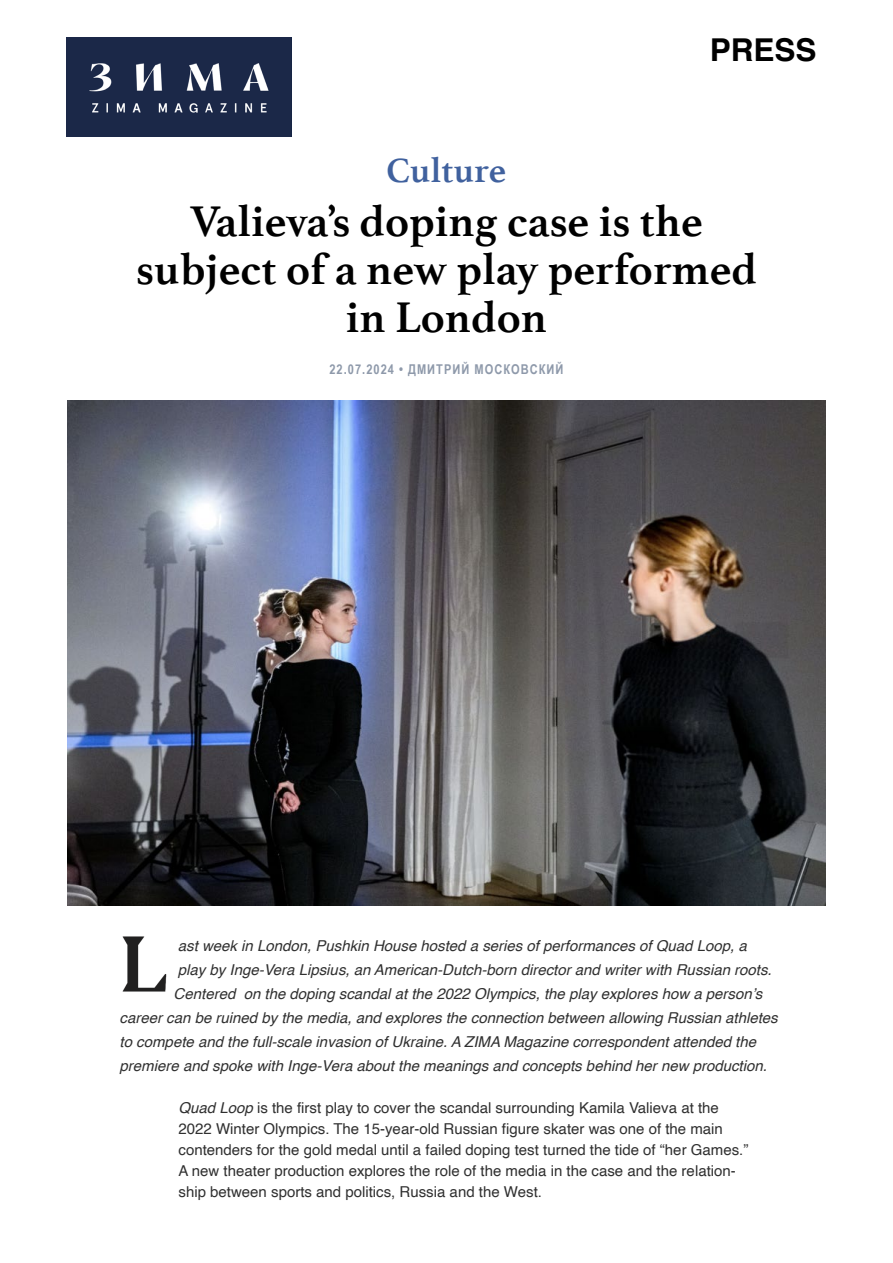
<style>
.page{position:relative;width:893px;height:1263px;background:#fff}
.page>*{position:absolute;margin:0;border:0;box-sizing:border-box;transform-origin:0 0}
.t1{font:700 45px/48px "Athelas";color:#000;text-align:center}
.t2{font:700 36px "Athelas";color:#40619e}
.t3{font:700 31.5px "Helvetica";color:#000}
.t4{font:italic 15px "Helvetica";color:#303030}
.t5{font:15px/21px "Helvetica";color:#303030}
.t6{font:700 13.5px "Arial Narrow";letter-spacing:.075em;color:#8e99aa}
.s1{font-style:italic}
</style>
<div class="page">
<img style="left:122px;top:936px;width:45px;height:56px">
<img style="left:66px;top:38px;width:225px;height:99px">
<img style="left:67px;top:400px;width:758px;height:506px">
<h3 class="t3" style="left:709px;top:25px;width:108px">PRESS</h3>
<h2 class="t2" style="left:386px;top:141px;width:121px">Culture</h2>
<h1 class="t1" style="left:136px;top:196px;width:622px">Valieva’s doping case is the subject of a new play performed in London</h1>
<p class="t6" style="left:329px;top:359px;width:235px">22.07.2024 • ДМИТРИЙ МОСКОВСКИЙ</p>
<p class="t4" style="left:178px;top:934px;width:570px">ast week in London, Pushkin House hosted a series of performances of Quad Loop, a</p>
<p class="t4" style="left:178px;top:958px;width:595px">play by Inge-Vera Lipsius, an American-Dutch-born director and writer with Russian roots.</p>
<p class="t4" style="left:174px;top:982px;width:590px">Centered on the doping scandal at the 2022 Olympics, the play explores how a person’s</p>
<p class="t4" style="left:120px;top:1006px;width:659px">career can be ruined by the media, and explores the connection between allowing Russian athletes</p>
<p class="t4" style="left:120px;top:1030px;width:638px">to compete and the full-scale invasion of Ukraine. A ZIMA Magazine correspondent attended the</p>
<p class="t4" style="left:120px;top:1054px;width:649px">premiere and spoke with Inge-Vera about the meanings and concepts behind her new production.</p>
<p class="t5" style="left:178px;top:1098px;width:571px"><span class="s1">Quad Loop</span> is the first play to cover the scandal surrounding Kamila Valieva at the 2022 Winter Olympics. The 15-year-old Russian figure skater was one of the main contenders for the gold medal until a failed doping test turned the tide of “her Games.” A new theater production explores the role of the media in the case and the relation&shy;ship between sports and politics, Russia and the West.</p>
</div>
